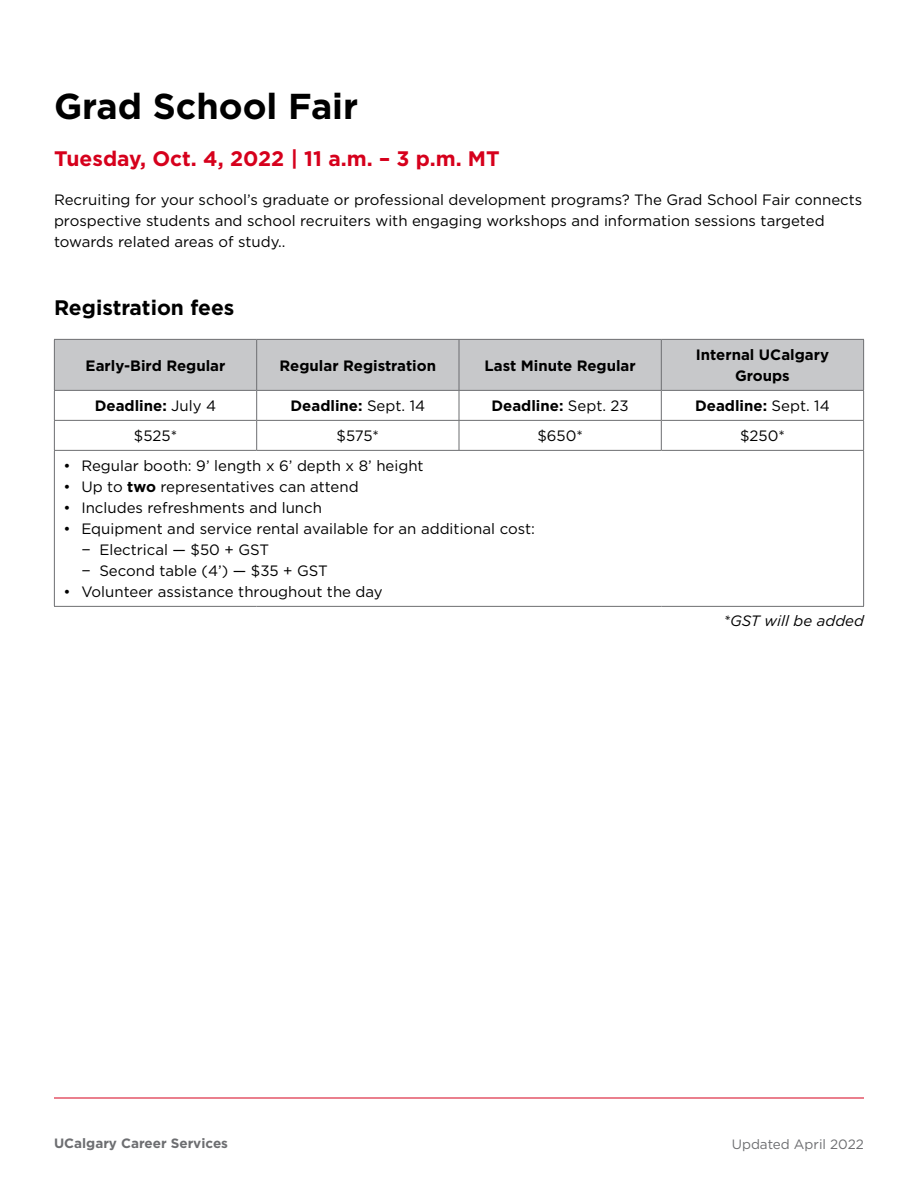
<style>
.page{position:relative;width:918px;height:1188px;background:#fff}
.page>*{position:absolute;margin:0;border:0;box-sizing:border-box;transform-origin:0 0}
.t1{font:700 36px "Gotham";color:#000}
.date_time{font:700 21px "Gotham";color:#d6001c}
.t2{font:700 21px "Gotham";color:#000}
.body{font:15px/21px "Gotham";color:#000}
.table_body{font:700 15px/21px "Gotham";color:#000;text-align:center}
.table_body-2{font:15px "Gotham";color:#000}
.body-2{font:italic 15px "Gotham";color:#000}
.t3{font:700 13.5px "Gotham";color:#6d6e71}
.t4{font:13.5px "Gotham";color:#6d6e71}
.s1{font-weight:400}
.s2{font-weight:700}
</style>
<div class="page">
<hr style="left:54px;top:1098px;width:810px;height:1px;background:#d6001c">
<svg style="left:54px;top:339px;width:810px;height:111px"></svg>
<hr style="left:54px;top:450px;width:203px;height:1px;background:#6d6e71">
<hr style="left:54px;top:451px;width:1px;height:155px;background:#6d6e71">
<hr style="left:257px;top:450px;width:202px;height:1px;background:#6d6e71">
<hr style="left:459px;top:450px;width:202px;height:1px;background:#6d6e71">
<hr style="left:661px;top:450px;width:203px;height:1px;background:#6d6e71">
<hr style="left:863px;top:451px;width:1px;height:155px;background:#6d6e71">
<hr style="left:54px;top:606px;width:203px;height:1px;background:#6d6e71">
<hr style="left:257px;top:606px;width:202px;height:1px;background:#6d6e71">
<hr style="left:459px;top:606px;width:202px;height:1px;background:#6d6e71">
<hr style="left:661px;top:606px;width:203px;height:1px;background:#6d6e71">
<p class="t1" style="left:54px;top:82px;width:306px">Grad School Fair</p>
<p class="date_time" style="left:54px;top:145px;width:447px">Tuesday, Oct. 4, 2022 | 11 a.m. – 3 p.m. MT</p>
<p class="body" style="left:54px;top:189px;width:810px">Recruiting for your school’s graduate or professional development programs? The Grad School Fair connects prospective students and school recruiters with engaging workshops and information sessions targeted towards related areas of study..</p>
<p class="t2" style="left:54px;top:294px;width:182px">Registration fees</p>
<p class="table_body" style="left:86px;top:355px;width:141px">Early-Bird Regular</p>
<p class="table_body" style="left:280px;top:355px;width:158px">Regular Registration</p>
<p class="table_body" style="left:485px;top:355px;width:153px">Last Minute Regular</p>
<p class="table_body" style="left:696px;top:344px;width:135px">Internal UCalgary<br>Groups</p>
<p class="table_body" style="left:95px;top:395px;width:123px">Deadline: <span class="s1">July 4</span></p>
<p class="table_body" style="left:291px;top:395px;width:136px">Deadline: <span class="s1">Sept. 14</span></p>
<p class="table_body" style="left:491px;top:395px;width:139px">Deadline: <span class="s1">Sept. 23</span></p>
<p class="table_body" style="left:695px;top:395px;width:136px">Deadline: <span class="s1">Sept. 14</span></p>
<p class="table_body-2" style="left:134px;top:426px;width:45px">$525*</p>
<p class="table_body-2" style="left:337px;top:426px;width:44px">$575*</p>
<p class="table_body-2" style="left:537px;top:426px;width:47px">$650*</p>
<p class="table_body-2" style="left:740px;top:426px;width:46px">$250*</p>
<p class="body" style="left:63px;top:455px;width:362px">• Regular booth: 9’ length x 6’ depth x 8’ height</p>
<p class="body" style="left:63px;top:476px;width:297px">• Up to <span class="s2">two</span> representatives can attend</p>
<p class="body" style="left:63px;top:497px;width:260px">• Includes refreshments and lunch</p>
<p class="body" style="left:63px;top:518px;width:473px">• Equipment and service rental available for an additional cost:</p>
<p class="body" style="left:81px;top:539px;width:189px">− Electrical — $50 + GST</p>
<p class="body" style="left:81px;top:560px;width:248px">− Second table (4’) — $35 + GST</p>
<p class="body" style="left:63px;top:581px;width:321px">• Volunteer assistance throughout the day</p>
<p class="body-2" style="left:724px;top:611px;width:142px">*GST will be added</p>
<p class="t3" style="left:54px;top:1134px;width:176px">UCalgary Career Services</p>
<p class="t4" style="left:732px;top:1135px;width:134px">Updated April 2022</p>
</div>
